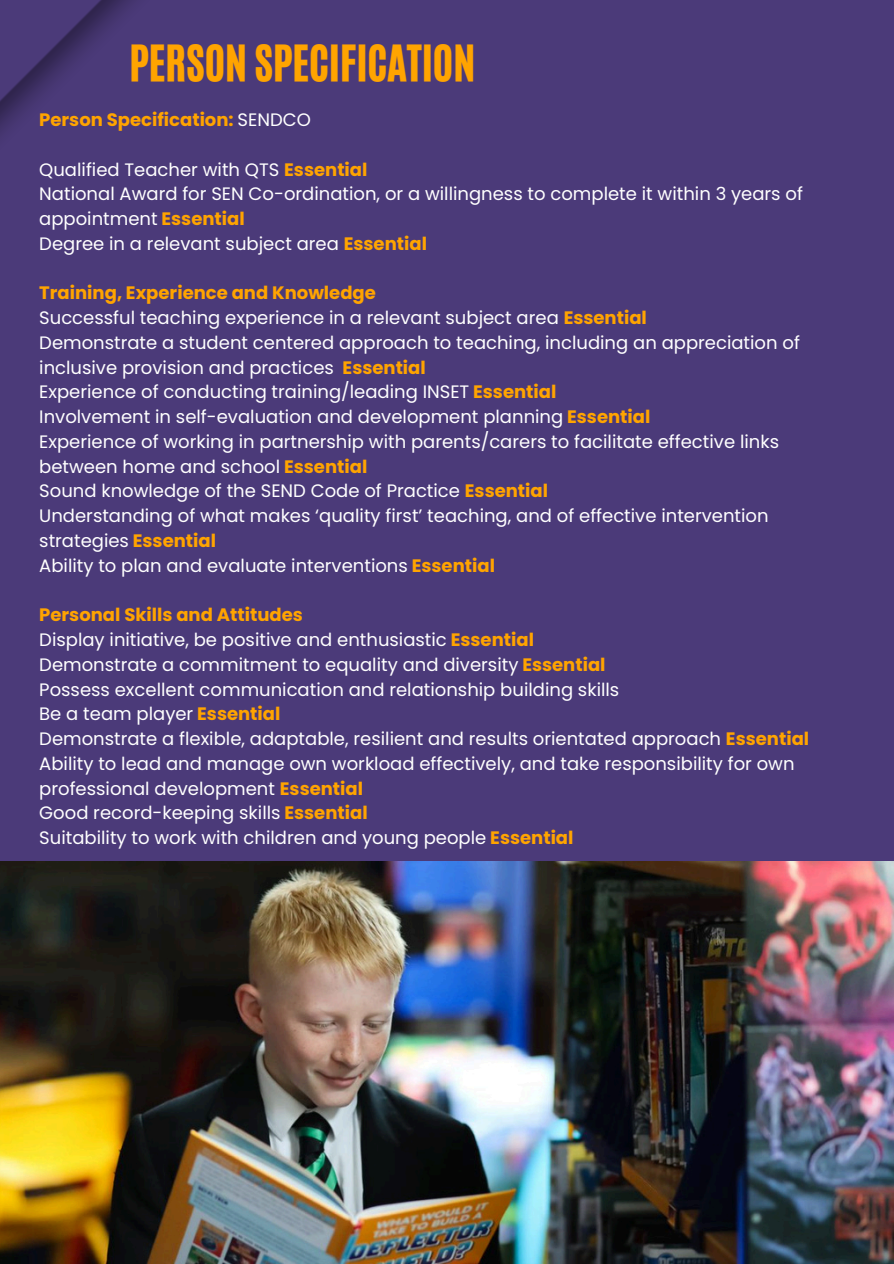
<style>
.page{position:relative;width:894px;height:1264px;background:#fff}
.page>*{position:absolute;margin:0;border:0;box-sizing:border-box;transform-origin:0 0}
.t1{font:41.85px "CA Generated";color:#ffa400}
.t2{font:18px/24.8px "Poppins";color:#fff}
.t3{font:700 18px "Poppins";color:#ffa400}
.s1{font-weight:400;color:#fff}
.s2{font-weight:700;color:#ffa400}
</style>
<div class="page">
<div style="left:0;top:0;width:893px;height:1263px;background:#4b3a79"></div>
<img style="left:0;top:0;width:133px;height:133px">
<img style="left:0;top:861px;width:893px;height:402px">
<p class="t1" style="left:129px;top:33px;width:347px">PERSON SPECIFICATION</p>
<h1 class="t3" style="left:39px;top:107px;width:273px">Person Specification: <span class="s1">SENDCO</span></h1>
<p class="t2" style="left:39px;top:157px;width:329px">Qualified Teacher with QTS <span class="s2">Essential</span></p>
<p class="t2" style="left:39px;top:182px;width:765px">National Award for SEN Co-ordination, or a willingness to complete it within 3 years of appointment <span class="s2">Essential</span></p>
<p class="t2" style="left:39px;top:231px;width:389px">Degree in a relevant subject area <span class="s2">Essential</span></p>
<p class="t3" style="left:39px;top:280px;width:338px">Training, Experience and Knowledge</p>
<p class="t2" style="left:39px;top:305px;width:609px">Successful teaching experience in a relevant subject area <span class="s2">Essential</span></p>
<p class="t2" style="left:39px;top:330px;width:762px">Demonstrate a student centered approach to teaching, including an appreciation of inclusive provision and practices</p>
<p class="t2" style="left:39px;top:355px;width:612px;text-indent:303px"><span class="s2">Essential<br></span>Experience of conducting training/leading INSET <span class="s2">Essential<br></span>Involvement in self-evaluation and development planning <span class="s2">Essential</span></p>
<p class="t2" style="left:39px;top:429px;width:741px">Experience of working in partnership with parents/carers to facilitate effective links</p>
<p class="t2" style="left:39px;top:454px;width:510px">between home and school <span class="s2">Essential<br></span>Sound knowledge of the SEND Code of Practice <span class="s2">Essential</span></p>
<p class="t2" style="left:39px;top:503px;width:730px">Understanding of what makes ‘quality first’ teaching, and of effective intervention</p>
<p class="t2" style="left:39px;top:528px;width:457px">strategies <span class="s2">Essential<br></span>Ability to plan and evaluate interventions <span class="s2">Essential</span></p>
<p class="t3" style="left:39px;top:602px;width:265px">Personal Skills and Attitudes</p>
<p class="t2" style="left:39px;top:627px;width:496px">Display initiative, be positive and enthusiastic <span class="s2">Essential</span></p>
<p class="t2" style="left:39px;top:652px;width:567px">Demonstrate a commitment to equality and diversity <span class="s2">Essential</span></p>
<p class="t2" style="left:39px;top:677px;width:581px">Possess excellent communication and relationship building skills</p>
<p class="t2" style="left:39px;top:701px;width:242px">Be a team player <span class="s2">Essential</span></p>
<p class="t2" style="left:39px;top:726px;width:771px">Demonstrate a flexible, adaptable, resilient and results orientated approach <span class="s2">Essential</span></p>
<p class="t2" style="left:39px;top:751px;width:756px">Ability to lead and manage own workload effectively, and take responsibility for own</p>
<p class="t2" style="left:39px;top:776px;width:330px">professional development <span class="s2">Essential<br></span>Good record-keeping skills <span class="s2">Essential</span></p>
<p class="t2" style="left:39px;top:825px;width:535px">Suitability to work with children and young people <span class="s2">Essential</span></p>
</div>
